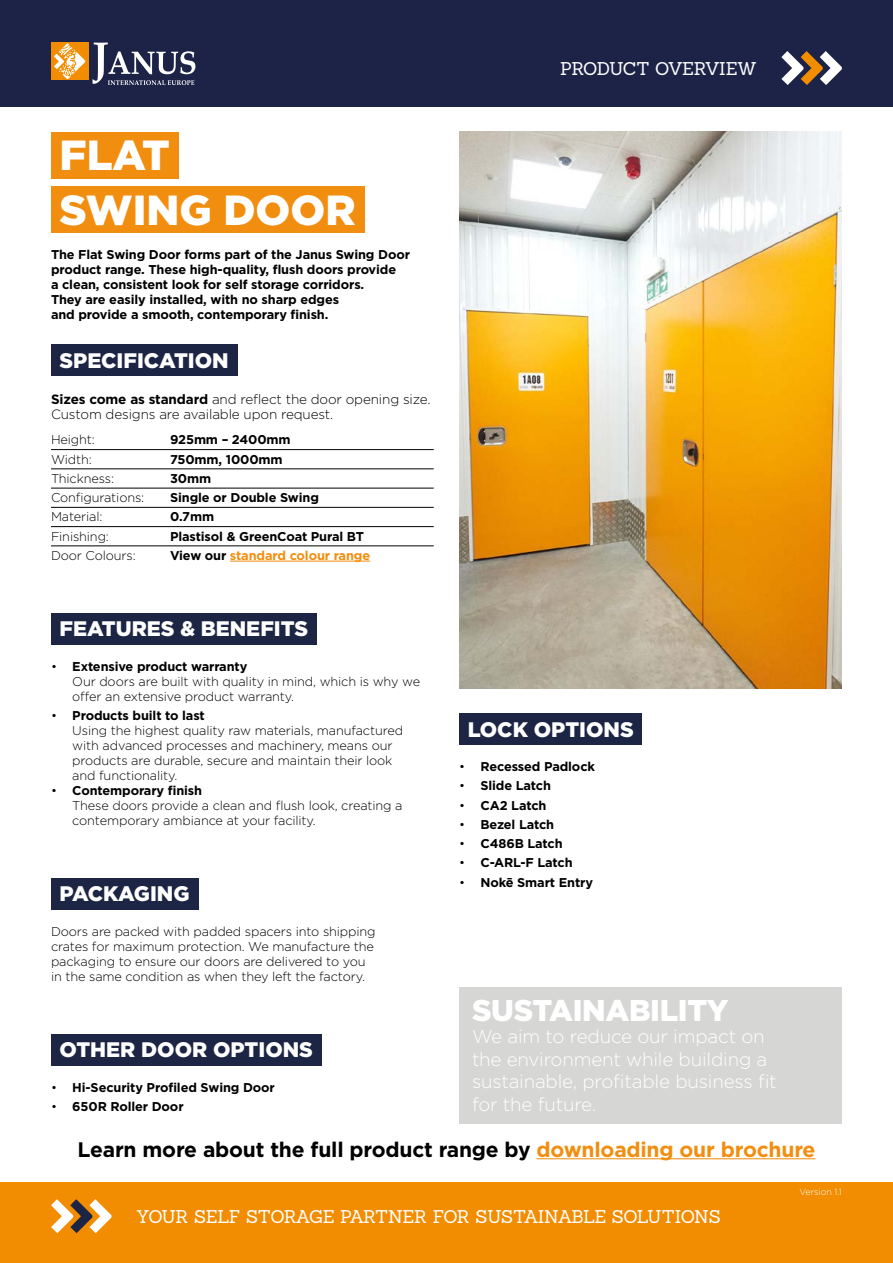
<style>
.page{position:relative;width:893px;height:1263px;background:#fff}
.page>*{position:absolute;margin:0;border:0;box-sizing:border-box;transform-origin:0 0}
.t1{font:900 42px "Gotham";color:#fff}
.t2{font:900 30px "Gotham";letter-spacing:-.01em;color:#fff}
.t3{font:900 21px "Gotham";color:#fff}
.t4{font:700 21px "Gotham";letter-spacing:-.01em;color:#000}
.t5{font:300 18.75px/22.5px "Gotham";letter-spacing:-.01em;color:#fff}
.t6{font:18px "Sanchez";letter-spacing:-.045em;color:#fff}
.t7{font:300 13.5px/15px "Gotham";letter-spacing:-.01em;color:#000}
.Paragraph_Style_1{font:300 12.75px/15px "Gotham";letter-spacing:-.01em;color:#000}
.Paragraph_Style_1-2{font:700 12.75px/15px "Gotham";letter-spacing:-.01em;color:#000}
.t8{font:700 12.75px "Gotham";letter-spacing:-.01em;color:#f28e0f}
.t9{font:300 9px "Gotham";letter-spacing:-.01em;color:#fff}
.s1{font-weight:700}
.s2{color:#000}
.s3{font-weight:300}
.s4{color:#f28e0f}
</style>
<div class="page">
<div style="left:0;top:0;width:893px;height:106px;background:#1d2347"></div>
<div style="left:51px;top:43px;width:37px;height:37px;background:#f28c00"></div>
<svg style="left:54px;top:43px;width:31px;height:36px"></svg>
<svg style="left:92px;top:43px;width:103px;height:42px"></svg>
<svg style="left:781px;top:51px;width:61px;height:34px"></svg>
<div style="left:51px;top:132px;width:127px;height:46px;background:#f28e0f"></div>
<div style="left:51px;top:187px;width:313px;height:46px;background:#f28e0f"></div>
<div style="left:51px;top:613px;width:266px;height:32px;background:#1d2545"></div>
<div style="left:459px;top:713px;width:183px;height:32px;background:#1d2545"></div>
<div style="left:51px;top:878px;width:147px;height:32px;background:#1d2545"></div>
<hr style="left:51px;top:449px;width:383px;height:1px;background:#000">
<hr style="left:51px;top:469px;width:383px;height:1px;background:#000">
<hr style="left:51px;top:488px;width:383px;height:1px;background:#000">
<hr style="left:51px;top:507px;width:383px;height:1px;background:#000">
<hr style="left:51px;top:526px;width:383px;height:1px;background:#000">
<hr style="left:51px;top:546px;width:383px;height:1px;background:#000">
<hr style="left:230px;top:561px;width:140px;height:1px;background:#f28e0f">
<div style="left:51px;top:344px;width:186px;height:32px;background:#1d2545"></div>
<div style="left:0;top:1182px;width:893px;height:81px;background:#f28c00"></div>
<svg style="left:51px;top:1199px;width:61px;height:34px"></svg>
<img style="left:459px;top:132px;width:383px;height:557px">
<hr style="left:536px;top:1158px;width:279px;height:1px;background:#f28e0f">
<div style="left:51px;top:1034px;width:270px;height:32px;background:#1d2545"></div>
<div style="left:459px;top:987px;width:383px;height:136px;background:#d6d7d5"></div>
<p class="t1" style="left:60px;top:126px;width:112px">FLAT</p>
<p class="t1" style="left:60px;top:181px;width:298px">SWING DOOR</p>
<p class="Paragraph_Style_1-2" style="left:51px;top:247px;width:360px">The Flat Swing Door forms part of the Janus Swing Door product range. These high-quality, flush doors provide<br>a clean, consistent look for self storage corridors.<br>They are easily installed, with no sharp edges<br>and provide a smooth, contemporary finish.</p>
<p class="t3" style="left:60px;top:346px;width:171px">SPECIFICATION</p>
<p class="t7" style="left:51px;top:391px;width:381px"><span class="s1">Sizes come as standard</span> and reflect the door opening size.<br>Custom designs are available upon request.</p>
<p class="Paragraph_Style_1" style="left:51px;top:432px;width:45px">Height:</p>
<p class="Paragraph_Style_1-2" style="left:170px;top:432px;width:122px">925mm – 2400mm</p>
<p class="Paragraph_Style_1" style="left:51px;top:451px;width:42px">Width:</p>
<p class="Paragraph_Style_1-2" style="left:170px;top:451px;width:114px">750mm, 1000mm</p>
<p class="Paragraph_Style_1" style="left:51px;top:470px;width:65px">Thickness:</p>
<p class="Paragraph_Style_1-2" style="left:170px;top:471px;width:43px">30mm</p>
<p class="Paragraph_Style_1" style="left:51px;top:490px;width:95px">Configurations:</p>
<p class="Paragraph_Style_1-2" style="left:170px;top:490px;width:150px">Single or Double Swing</p>
<p class="Paragraph_Style_1" style="left:51px;top:509px;width:53px">Material:</p>
<p class="Paragraph_Style_1-2" style="left:170px;top:509px;width:46px">0.7mm</p>
<p class="Paragraph_Style_1" style="left:51px;top:528px;width:59px">Finishing:</p>
<p class="Paragraph_Style_1-2" style="left:170px;top:528px;width:195px">Plastisol &amp; GreenCoat Pural BT</p>
<p class="Paragraph_Style_1" style="left:51px;top:547px;width:86px">Door Colours:</p>
<p class="t8" style="left:170px;top:547px;width:202px"><span class="s2">View our</span> standard colour range</p>
<p class="t3" style="left:60px;top:614px;width:250px">FEATURES &amp; BENEFITS</p>
<p class="Paragraph_Style_1" style="left:72px;top:658px;width:349px;text-indent:-21px">• <span class="s1">Extensive product warranty<br></span>Our doors are built with quality in mind, which is why we offer an extensive product warranty.</p>
<p class="Paragraph_Style_1-2" style="left:51px;top:708px;width:155px"><span class="s3">•</span> Products built to last</p>
<p class="Paragraph_Style_1" style="left:72px;top:722px;width:332px">Using the highest quality raw materials, manufactured with advanced processes and machinery, means our products are durable, secure and maintain their look and functionality.</p>
<p class="Paragraph_Style_1-2" style="left:51px;top:783px;width:153px"><span class="s3">•</span> Contemporary finish</p>
<p class="Paragraph_Style_1" style="left:72px;top:797px;width:332px">These doors provide a clean and flush look, creating a contemporary ambiance at your facility.</p>
<p class="t3" style="left:60px;top:879px;width:132px">PACKAGING</p>
<p class="Paragraph_Style_1" style="left:51px;top:923px;width:326px">Doors are packed with padded spacers into shipping crates for maximum protection. We manufacture the packaging to ensure our doors are delivered to you in the same condition as when they left the factory.</p>
<p class="t3" style="left:60px;top:1035px;width:255px">OTHER DOOR OPTIONS</p>
<p class="Paragraph_Style_1-2" style="left:51px;top:1079px;width:225px"><span class="s3">•</span> Hi-Security Profiled Swing Door</p>
<p class="Paragraph_Style_1-2" style="left:51px;top:1099px;width:134px"><span class="s3">•</span> 650R Roller Door</p>
<p class="t6" style="left:560px;top:57px;width:198px">PRODUCT OVERVIEW</p>
<p class="t3" style="left:468px;top:715px;width:167px">LOCK OPTIONS</p>
<p class="Paragraph_Style_1-2" style="left:459px;top:759px;width:137px"><span class="s3">•</span> Recessed Padlock</p>
<p class="Paragraph_Style_1-2" style="left:459px;top:778px;width:93px"><span class="s3">•</span> Slide Latch</p>
<p class="Paragraph_Style_1-2" style="left:459px;top:797px;width:89px"><span class="s3">•</span> CA2 Latch</p>
<p class="Paragraph_Style_1-2" style="left:459px;top:817px;width:96px"><span class="s3">•</span> Bezel Latch</p>
<p class="Paragraph_Style_1-2" style="left:459px;top:836px;width:105px"><span class="s3">•</span> C486B Latch</p>
<p class="Paragraph_Style_1-2" style="left:459px;top:855px;width:115px"><span class="s3">•</span> C-ARL-F Latch</p>
<p class="Paragraph_Style_1-2" style="left:459px;top:874px;width:135px"><span class="s3">•</span> Nokē Smart Entry</p>
<p class="t2" style="left:472px;top:989px;width:258px">SUSTAINABILITY</p>
<p class="t5" style="left:472px;top:1025px;width:306px">We aim to reduce our impact on the environment while building a sustainable, profitable business fit</p>
<p class="t5" style="left:472px;top:1092px;width:126px">for the future.</p>
<p class="t4" style="left:78px;top:1135px;width:739px">Learn more about the full product range by <span class="s4">downloading our brochure</span></p>
<p class="t6" style="left:136px;top:1205px;width:586px">YOUR SELF STORAGE PARTNER FOR SUSTAINABLE SOLUTIONS</p>
<p class="t9" style="left:799px;top:1186px;width:44px">Version 1.1</p>
</div>
